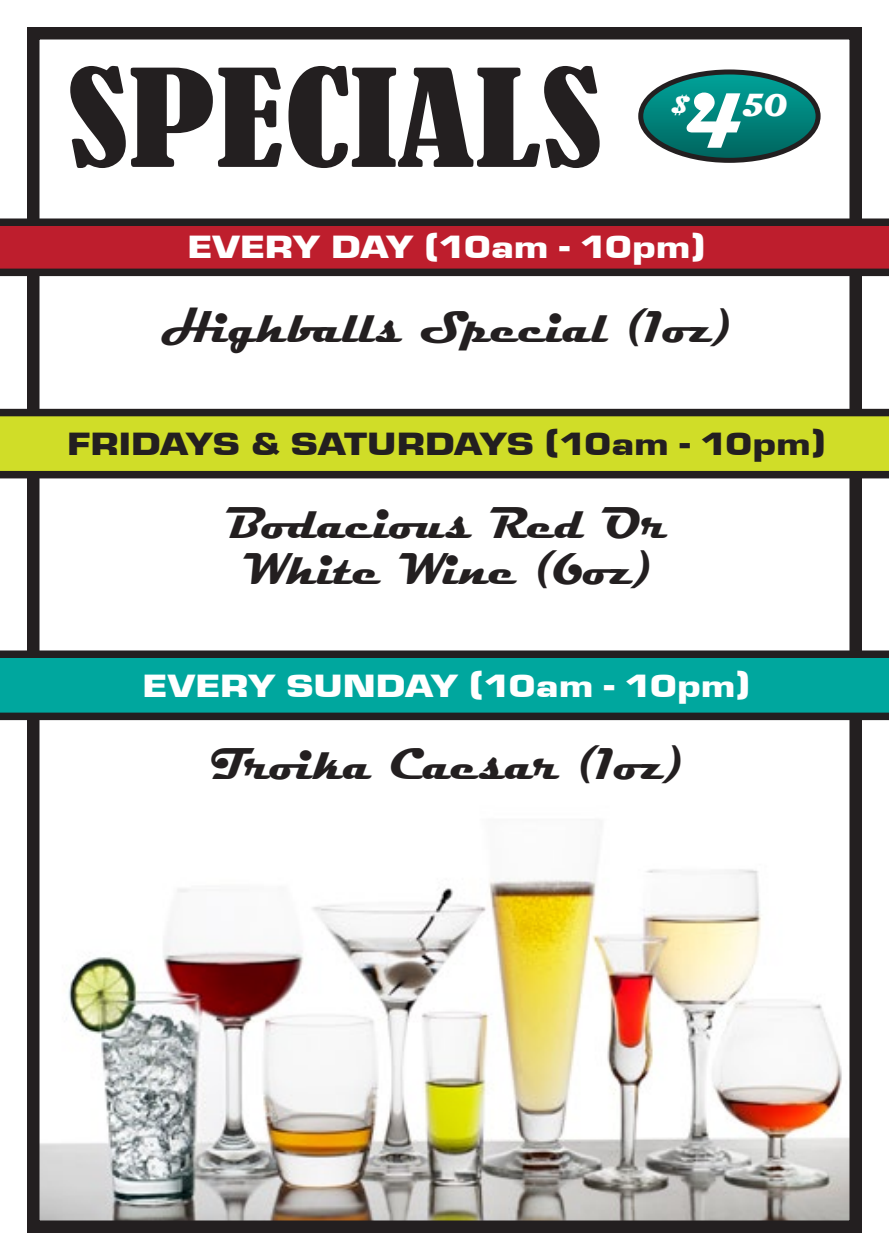
<style>
.page{position:relative;width:889px;height:1260px;background:#fff}
.page>*{position:absolute;margin:0;border:0;box-sizing:border-box;transform-origin:0 0}
.t1{font:condensed 126px "Bernard";color:#231f20;scale:1.29 1}
.t2{font:700 79.25px "Magneto";color:#fff}
.t3{font:700 45px/46px "Magneto";color:#231f20;text-align:center}
.t4{font:33.25px "Eurostile Black URW";color:#fff;scale:1.28 1}
.t5{font:33.25px "Eurostile Black URW";color:#231f20;scale:1.28 1}
.t6{font:700 32.5px "Magneto";color:#fff}
.t7{font:700 24.25px "Magneto";color:#fff}
</style>
<div class="page">
<img style="left:40px;top:720px;width:809px;height:500px">
<div style="left:27px;top:27px;width:835px;height:1206px;border:12px solid #231f20"></div>
<svg style="left:0;top:218px;width:889px;height:58px;background:#96202b"></svg>
<svg style="left:641px;top:72px;width:177px;height:88px"></svg>
<div style="left:638px;top:69px;width:182px;height:94px;border:5px solid #231f20;border-radius:50%"></div>
<svg style="left:0;top:409px;width:889px;height:69px;background:#abb526"></svg>
<svg style="left:0;top:650px;width:889px;height:70px;background:#098a83"></svg>
<h1 class="t1" style="left:67px;top:45px;width:416px">SPECIALS</h1>
<h2 class="t2" style="left:684px;top:76px;width:62px">4</h2>
<p class="t6" style="left:741px;top:87px;width:49px">50</p>
<p class="t7" style="left:670px;top:91px;width:20px">$</p>
<p class="t4" style="left:187px;top:228px;width:406px">EVERY DAY (10am - 10pm)</p>
<p class="t3" style="left:163px;top:305px;width:569px">Highballs Special (1oz)</p>
<p class="t5" style="left:67px;top:424px;width:594px">FRIDAYS &amp; SATURDAYS (10am - 10pm)</p>
<p class="t3" style="left:225px;top:501px;width:443px">Bodacious Red Or<br>White Wine (6oz)</p>
<p class="t4" style="left:143px;top:666px;width:476px">EVERY SUNDAY (10am - 10pm)</p>
<p class="t3" style="left:211px;top:743px;width:471px">Troika Caesar (1oz)</p>
</div>
